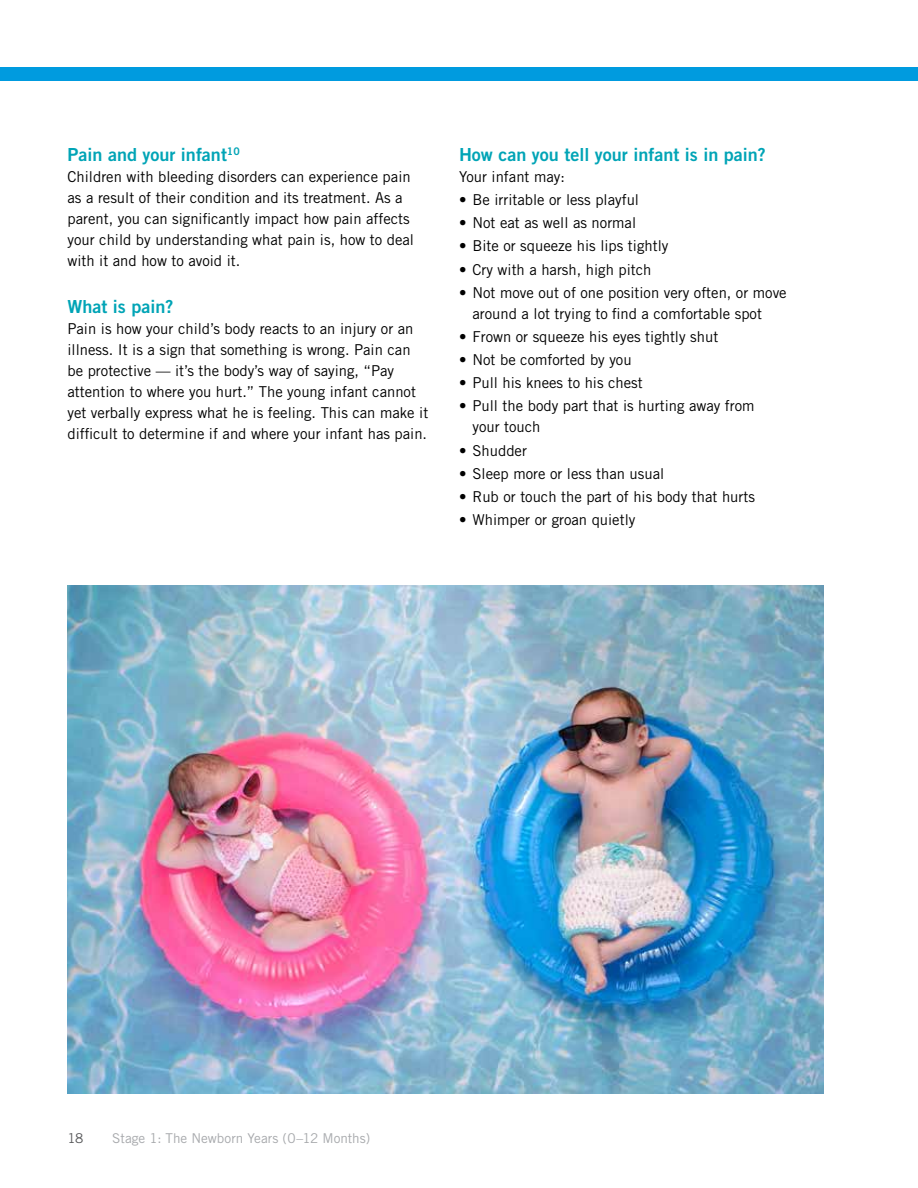
<style>
.page{position:relative;width:918px;height:1188px;background:#fff}
.page>*{position:absolute;margin:0;border:0;box-sizing:border-box;transform-origin:0 0}
.t1{font:18px "Trade Gothic Bold Two";color:#00a4b6}
.t2{font:15px/21px "Trade Gothic";color:#000}
.t3{font:13.5px "Trade Gothic";color:#a7a9ac}
.t4{font:13.5px "Trade Gothic";color:#58595b}
</style>
<div class="page">
<div style="left:0;top:68px;width:918px;height:13px;background:#009bdf"></div>
<img style="left:68px;top:585px;width:756px;height:509px">
<p class="t1" style="left:68px;top:143px;width:174px">Pain and your infant<sup>10</sup></p>
<p class="t2" style="left:68px;top:166px;width:348px">Children with bleeding disorders can experience pain as a result of their condition and its treatment. As a parent, you can significantly impact how pain affects your child by understanding what pain is, how to deal with it and how to avoid it.</p>
<p class="t1" style="left:68px;top:295px;width:107px">What is pain?</p>
<p class="t2" style="left:68px;top:318px;width:362px">Pain is how your child’s body reacts to an injury or an illness. It is a sign that something is wrong. Pain can be protective — it’s the body’s way of saying, “Pay attention to where you hurt.” The young infant cannot yet verbally express what he is feeling. This can make it difficult to determine if and where your infant has pain.</p>
<p class="t1" style="left:459px;top:143px;width:308px">How can you tell your infant is in pain?</p>
<p class="t2" style="left:459px;top:166px;width:108px">Your infant may:</p>
<p class="t2" style="left:459px;top:189px;width:182px">• Be irritable or less playful</p>
<p class="t2" style="left:459px;top:212px;width:179px">• Not eat as well as normal</p>
<p class="t2" style="left:459px;top:235px;width:211px">• Bite or squeeze his lips tightly</p>
<p class="t2" style="left:459px;top:259px;width:194px">• Cry with a harsh, high pitch</p>
<p class="t2" style="left:472px;top:282px;width:316px;text-indent:-13px">• Not move out of one position very often, or move around a lot trying to find a comfortable spot</p>
<p class="t2" style="left:459px;top:326px;width:261px">• Frown or squeeze his eyes tightly shut</p>
<p class="t2" style="left:459px;top:349px;width:174px">• Not be comforted by you</p>
<p class="t2" style="left:459px;top:372px;width:185px">• Pull his knees to his chest</p>
<p class="t2" style="left:472px;top:395px;width:284px;text-indent:-14px">• Pull the body part that is hurting away from your touch</p>
<p class="t2" style="left:459px;top:440px;width:69px">• Shudder</p>
<p class="t2" style="left:459px;top:463px;width:207px">• Sleep more or less than usual</p>
<p class="t2" style="left:459px;top:486px;width:298px">• Rub or touch the part of his body that hurts</p>
<p class="t2" style="left:459px;top:509px;width:178px">• Whimper or groan quietly</p>
<p class="t4" style="left:68px;top:1130px;width:17px">18</p>
<p class="t3" style="left:112px;top:1130px;width:259px">Stage 1: The Newborn Years (0–12 Months)</p>
</div>
